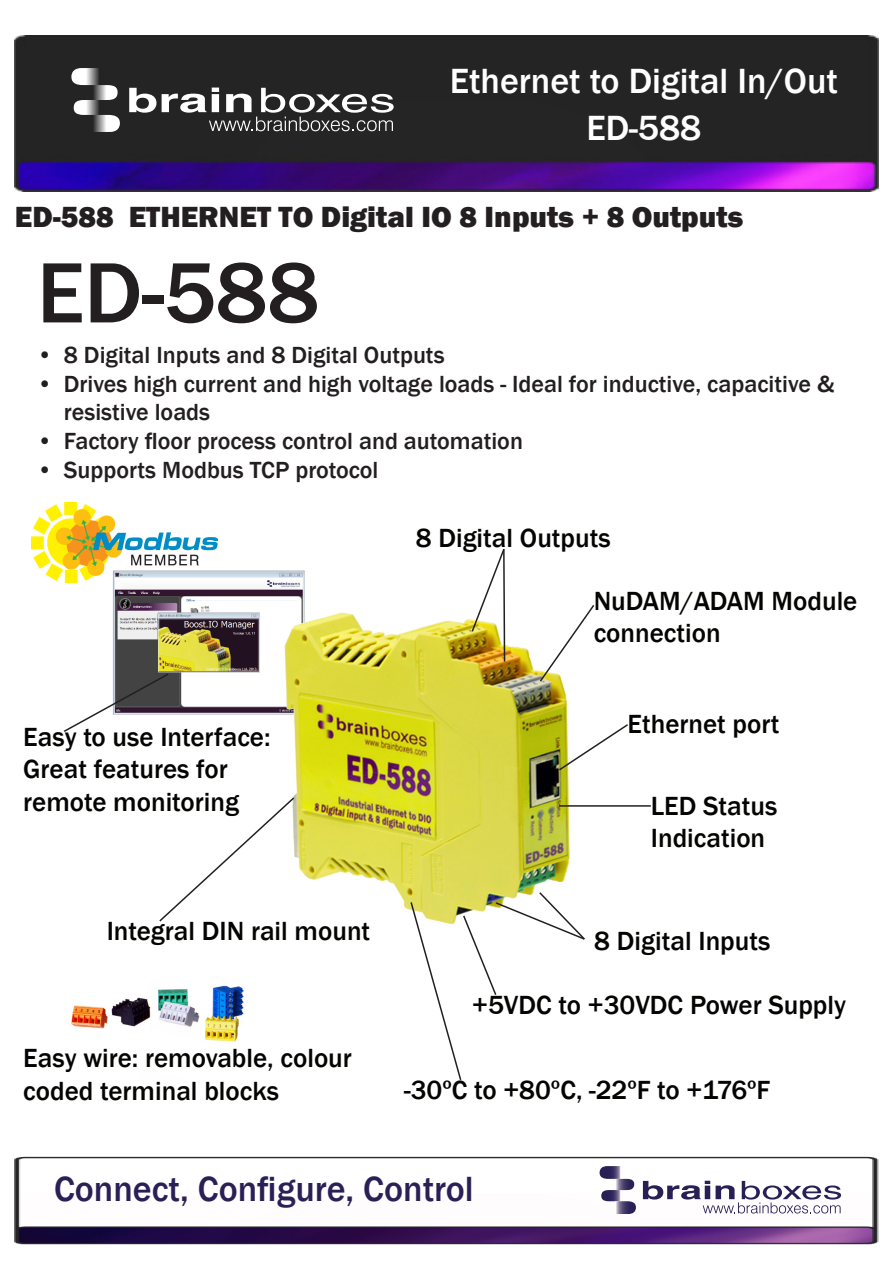
<style>
.page{position:relative;width:893px;height:1263px;background:#fff}
.page>*{position:absolute;margin:0;border:0;box-sizing:border-box;transform-origin:0 0}
.Datasheet_Text{font:500 88.5px "Franklin Gothic";color:#231f20}
.t1{font:500 36px "Franklin Gothic";color:#fff}
.t2{font:500 36px "Franklin Gothic";color:#2a2056}
.t3{font:800 30px "Franklin Gothic";color:#231f20}
.t4{font:500 27px/32.4px "Franklin Gothic";color:#040503}
.t5{font:500 24px/28.8px "Franklin Gothic";color:#231f20}
</style>
<div class="page">
<img style="left:15px;top:35px;width:863px;height:156px">
<svg style="left:129px;top:88px;width:27px;height:25px"></svg>
<svg style="left:71px;top:68px;width:49px;height:64px"></svg>
<svg style="left:162px;top:88px;width:232px;height:43px"></svg>
<img style="left:14px;top:1156px;width:865px;height:89px">
<svg style="left:600px;top:1166px;width:36px;height:48px"></svg>
<svg style="left:643px;top:1181px;width:198px;height:32px"></svg>
<img style="left:71px;top:985px;width:173px;height:57px">
<img style="left:31px;top:503px;width:186px;height:79px">
<img style="left:113px;top:570px;width:100px;height:144px">
<img style="left:213px;top:549px;width:357px;height:361px">
<svg style="left:159px;top:796px;width:137px;height:126px"></svg>
<svg style="left:470px;top:549px;width:36px;height:114px"></svg>
<svg style="left:538px;top:603px;width:57px;height:80px"></svg>
<svg style="left:557px;top:723px;width:71px;height:49px"></svg>
<hr style="left:559px;top:805px;width:92px;height:2px;background:#231f20">
<svg style="left:63px;top:672px;width:107px;height:60px"></svg>
<svg style="left:409px;top:891px;width:176px;height:189px"></svg>
<p class="t1" style="left:450px;top:59px;width:390px">Ethernet to Digital In/Out</p>
<p class="t1" style="left:586px;top:105px;width:116px">ED-588</p>
<p class="t3" style="left:15px;top:197px;width:730px">ED-588 ETHERNET TO Digital IO 8 Inputs + 8 Outputs</p>
<p class="Datasheet_Text" style="left:37px;top:238px;width:284px">ED-588</p>
<p class="t5" style="left:37px;top:341px;width:409px">• 8 Digital Inputs and 8 Digital Outputs</p>
<p class="t5" style="left:64px;top:369px;width:772px;text-indent:-27px">• Drives high current and high voltage loads - Ideal for inductive, capacitive &amp; resistive loads</p>
<p class="t5" style="left:37px;top:427px;width:488px">• Factory floor process control and automation</p>
<p class="t5" style="left:37px;top:456px;width:343px">• Supports Modbus TCP protocol</p>
<p class="t4" style="left:23px;top:721px;width:249px">Easy to use Interface:<br>Great features for remote monitoring</p>
<p class="t4" style="left:107px;top:915px;width:265px">Integral DIN rail mount</p>
<p class="t4" style="left:23px;top:1042px;width:330px">Easy wire: removable, colour coded terminal blocks</p>
<p class="t4" style="left:416px;top:522px;width:196px">8 Digital Outputs</p>
<p class="t4" style="left:594px;top:585px;width:265px">NuDAM/ADAM Module connection</p>
<p class="t4" style="left:628px;top:708px;width:154px">Ethernet port</p>
<p class="t4" style="left:651px;top:790px;width:128px">LED Status<br>Indication</p>
<p class="t4" style="left:594px;top:925px;width:178px">8 Digital Inputs</p>
<p class="t4" style="left:472px;top:989px;width:375px">+5VDC to +30VDC Power Supply</p>
<p class="t4" style="left:404px;top:1074px;width:368px">-30ºC to +80ºC, -22ºF to +176ºF</p>
<h2 class="t2" style="left:54px;top:1167px;width:421px">Connect, Configure, Control</h2>
</div>
